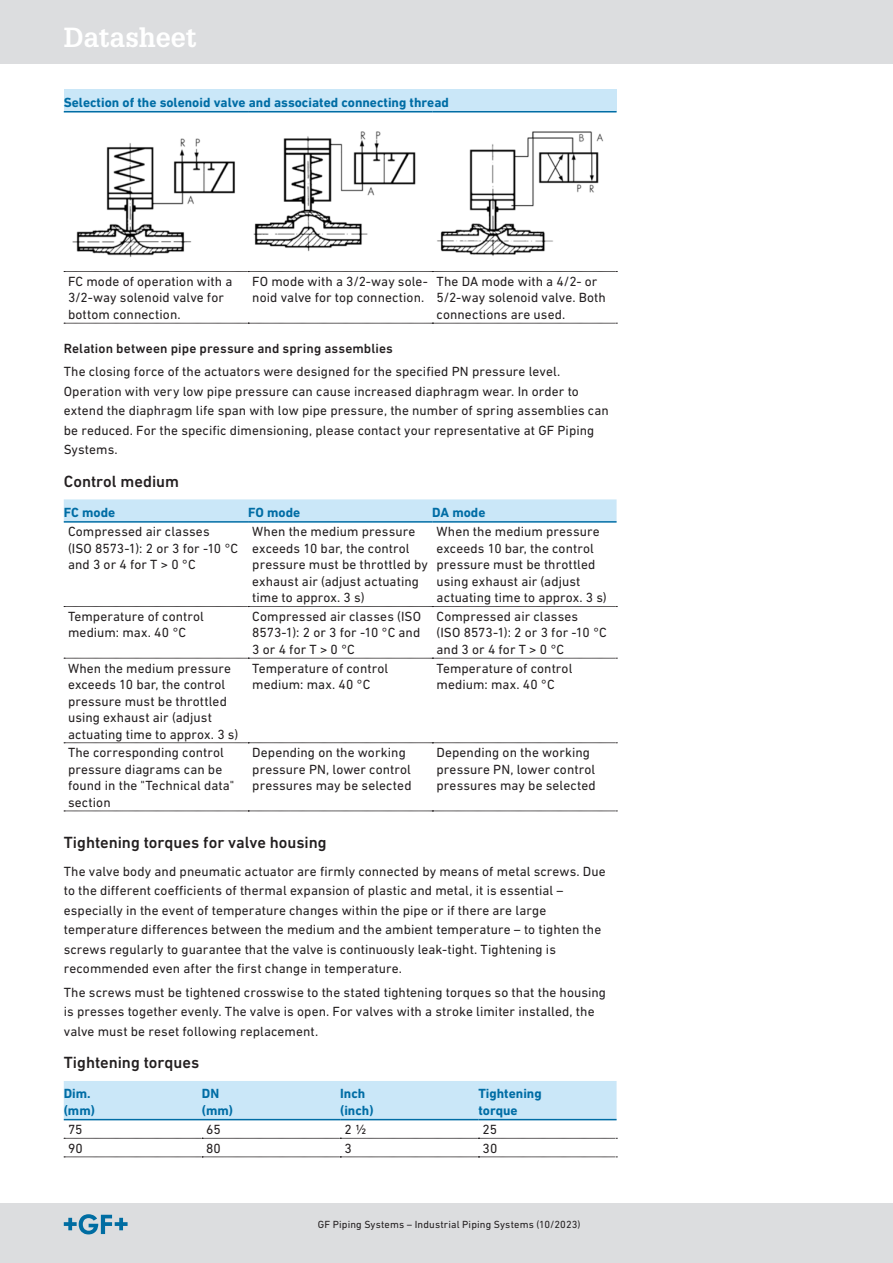
<style>
.page{position:relative;width:893px;height:1263px;background:#fff}
.page>*{position:absolute;margin:0;border:0;box-sizing:border-box;transform-origin:0 0}
.t1{font:700 27px "Glypha LT Pro";color:#fff}
.Überschrift_4__oNr{font:500 16.5px "DIN Next W1 G";color:#231f20}
.Tabelle_Text_links{font:13.5px/16.5px "DIN Next W1 G";letter-spacing:.005em;color:#231f20}
.Grundtext{font:13.5px/19.5px "DIN Next W1 G";letter-spacing:.005em;color:#231f20}
.Table-Head-Font-GF-Blue-9pt-bold{font:700 13.5px "DIN Next W1 G";color:#006da5}
.Überschrift_5_Spitztitel{font:500 13.5px "DIN Next W1 G";letter-spacing:.01em;color:#231f20}
.t2{font:10.5px "DIN Next W1 G";letter-spacing:.015em;color:#231f20}
</style>
<div class="page">
<div style="left:0;top:1203px;width:893px;height:60px;background:#dcdddf"></div>
<svg style="left:64px;top:1214px;width:64px;height:20px"></svg>
<div style="left:0;top:0;width:893px;height:64px;background:#dcdddf"></div>
<div style="left:64px;top:89px;width:553px;height:23px;background:#cae7f8"></div>
<svg style="left:64px;top:271px;width:553px;height:1px"></svg>
<svg style="left:64px;top:323px;width:553px;height:1px"></svg>
<hr style="left:64px;top:111px;width:184px;height:1px;background:#006da5">
<hr style="left:248px;top:111px;width:184px;height:1px;background:#006da5">
<hr style="left:432px;top:111px;width:185px;height:1px;background:#006da5">
<img style="left:72px;top:138px;width:163px;height:119px">
<img style="left:253px;top:131px;width:163px;height:121px">
<img style="left:437px;top:131px;width:167px;height:125px">
<div style="left:64px;top:499px;width:553px;height:22px;background:#cae7f8"></div>
<svg style="left:64px;top:606px;width:553px;height:1px"></svg>
<svg style="left:64px;top:658px;width:553px;height:1px"></svg>
<svg style="left:64px;top:742px;width:553px;height:1px"></svg>
<svg style="left:64px;top:811px;width:553px;height:1px"></svg>
<hr style="left:64px;top:521px;width:184px;height:2px;background:#006da5">
<hr style="left:248px;top:521px;width:184px;height:2px;background:#006da5">
<hr style="left:432px;top:521px;width:185px;height:2px;background:#006da5">
<div style="left:64px;top:1081px;width:553px;height:38px;background:#cae7f8"></div>
<svg style="left:64px;top:1138px;width:553px;height:1px"></svg>
<svg style="left:64px;top:1156px;width:553px;height:1px"></svg>
<hr style="left:64px;top:1119px;width:138px;height:1px;background:#006da5">
<hr style="left:202px;top:1119px;width:138px;height:1px;background:#006da5">
<hr style="left:340px;top:1119px;width:138px;height:1px;background:#006da5">
<hr style="left:478px;top:1119px;width:139px;height:1px;background:#006da5">
<h1 class="t1" style="left:64px;top:20px;width:134px">Datasheet</h1>
<p class="Table-Head-Font-GF-Blue-9pt-bold" style="left:64px;top:94px;width:387px">Selection of the solenoid valve and associated connecting thread</p>
<p class="Tabelle_Text_links" style="left:68px;top:273px;width:166px">FC mode of operation with a<br>3/2-way solenoid valve for bottom connection.</p>
<p class="Tabelle_Text_links" style="left:252px;top:273px;width:177px">FO mode with a 3/2-way sole&shy;noid valve for top connection.</p>
<p class="Tabelle_Text_links" style="left:437px;top:273px;width:171px">The DA mode with a 4/2- or<br>5/2-way solenoid valve. Both connections are used.</p>
<p class="Überschrift_5_Spitztitel" style="left:64px;top:340px;width:331px">Relation between pipe pressure and spring assemblies</p>
<p class="Grundtext" style="left:64px;top:362px;width:547px">The closing force of the actuators were designed for the specified PN pressure level.<br>Operation with very low pipe pressure can cause increased diaphragm wear. In order to extend the diaphragm life span with low pipe pressure, the number of spring assemblies can be reduced. For the specific dimensioning, please contact your representative at GF Piping Systems.</p>
<p class="Überschrift_4__oNr" style="left:64px;top:471px;width:117px">Control medium</p>
<p class="Table-Head-Font-GF-Blue-9pt-bold" style="left:64px;top:504px;width:53px">FC mode</p>
<p class="Table-Head-Font-GF-Blue-9pt-bold" style="left:248px;top:504px;width:54px">FO mode</p>
<p class="Table-Head-Font-GF-Blue-9pt-bold" style="left:432px;top:504px;width:55px">DA mode</p>
<p class="Tabelle_Text_links" style="left:68px;top:523px;width:143px">Compressed air classes</p>
<p class="Tabelle_Text_links" style="left:68px;top:540px;width:172px">(ISO 8573-1): 2 or 3 for -10 °C and 3 or 4 for T &gt; 0 °C</p>
<p class="Tabelle_Text_links" style="left:252px;top:523px;width:177px">When the medium pressure exceeds 10 bar, the control pressure must be throttled by exhaust air (adjust actuating time to approx. 3 s)</p>
<p class="Tabelle_Text_links" style="left:437px;top:523px;width:172px">When the medium pressure exceeds 10 bar, the control pressure must be throttled using exhaust air (adjust actuating time to approx. 3 s)</p>
<p class="Tabelle_Text_links" style="left:68px;top:608px;width:137px">Temperature of control medium: max. 40 °C</p>
<p class="Tabelle_Text_links" style="left:252px;top:608px;width:170px;text-align:justify">Compressed air classes (ISO 8573-1): 2 or 3 for -10 °C and 3 or 4 for T &gt; 0 °C</p>
<p class="Tabelle_Text_links" style="left:437px;top:608px;width:143px">Compressed air classes</p>
<p class="Tabelle_Text_links" style="left:437px;top:624px;width:172px">(ISO 8573-1): 2 or 3 for -10 °C and 3 or 4 for T &gt; 0 °C</p>
<p class="Tabelle_Text_links" style="left:68px;top:659px;width:172px">When the medium pressure exceeds 10 bar, the control pressure must be throttled using exhaust air (adjust actuating time to approx. 3 s)</p>
<p class="Tabelle_Text_links" style="left:252px;top:659px;width:137px">Temperature of control medium: max. 40 °C</p>
<p class="Tabelle_Text_links" style="left:437px;top:659px;width:137px">Temperature of control medium: max. 40 °C</p>
<p class="Tabelle_Text_links" style="left:68px;top:744px;width:168px">The corresponding control pressure diagrams can be found in the "Technical data" section</p>
<p class="Tabelle_Text_links" style="left:252px;top:744px;width:161px">Depending on the working pressure PN, lower control pressures may be selected</p>
<p class="Tabelle_Text_links" style="left:437px;top:744px;width:161px">Depending on the working pressure PN, lower control pressures may be selected</p>
<p class="Überschrift_4__oNr" style="left:64px;top:832px;width:264px">Tightening torques for valve housing</p>
<p class="Grundtext" style="left:64px;top:861px;width:543px">The valve body and pneumatic actuator are firmly connected by means of metal screws. Due to the different coefficients of thermal expansion of plastic and metal, it is essential – especially in the event of temperature changes within the pipe or if there are large temperature differences between the medium and the ambient temperature – to tighten the screws regularly to guarantee that the valve is continuously leak-tight. Tightening is recommended even after the first change in temperature.</p>
<p class="Grundtext" style="left:64px;top:982px;width:544px">The screws must be tightened crosswise to the stated tightening torques so that the housing is presses together evenly. The valve is open. For valves with a stroke limiter installed, the valve must be reset following replacement.</p>
<p class="Überschrift_4__oNr" style="left:64px;top:1053px;width:137px">Tightening torques</p>
<p class="Table-Head-Font-GF-Blue-9pt-bold" style="left:64px;top:1086px;width:28px">Dim.</p>
<p class="Table-Head-Font-GF-Blue-9pt-bold" style="left:64px;top:1102px;width:33px">(mm)</p>
<p class="Table-Head-Font-GF-Blue-9pt-bold" style="left:202px;top:1086px;width:19px">DN</p>
<p class="Table-Head-Font-GF-Blue-9pt-bold" style="left:202px;top:1102px;width:33px">(mm)</p>
<p class="Table-Head-Font-GF-Blue-9pt-bold" style="left:340px;top:1086px;width:27px">Inch</p>
<p class="Table-Head-Font-GF-Blue-9pt-bold" style="left:340px;top:1102px;width:35px">(inch)</p>
<p class="Table-Head-Font-GF-Blue-9pt-bold" style="left:478px;top:1086px;width:65px">Tightening</p>
<p class="Table-Head-Font-GF-Blue-9pt-bold" style="left:478px;top:1102px;width:41px">torque</p>
<p class="Tabelle_Text_links" style="left:68px;top:1121px;width:16px">75</p>
<p class="Tabelle_Text_links" style="left:206px;top:1121px;width:16px">65</p>
<p class="Tabelle_Text_links" style="left:344px;top:1121px;width:24px">2 ½</p>
<p class="Tabelle_Text_links" style="left:483px;top:1121px;width:16px">25</p>
<p class="Tabelle_Text_links" style="left:68px;top:1139px;width:16px">90</p>
<p class="Tabelle_Text_links" style="left:206px;top:1139px;width:16px">80</p>
<p class="Tabelle_Text_links" style="left:344px;top:1139px;width:9px">3</p>
<p class="Tabelle_Text_links" style="left:483px;top:1139px;width:16px">30</p>
<p class="t2" style="left:318px;top:1219px;width:264px">GF Piping Systems – Industrial Piping Systems (10/2023)</p>
</div>
